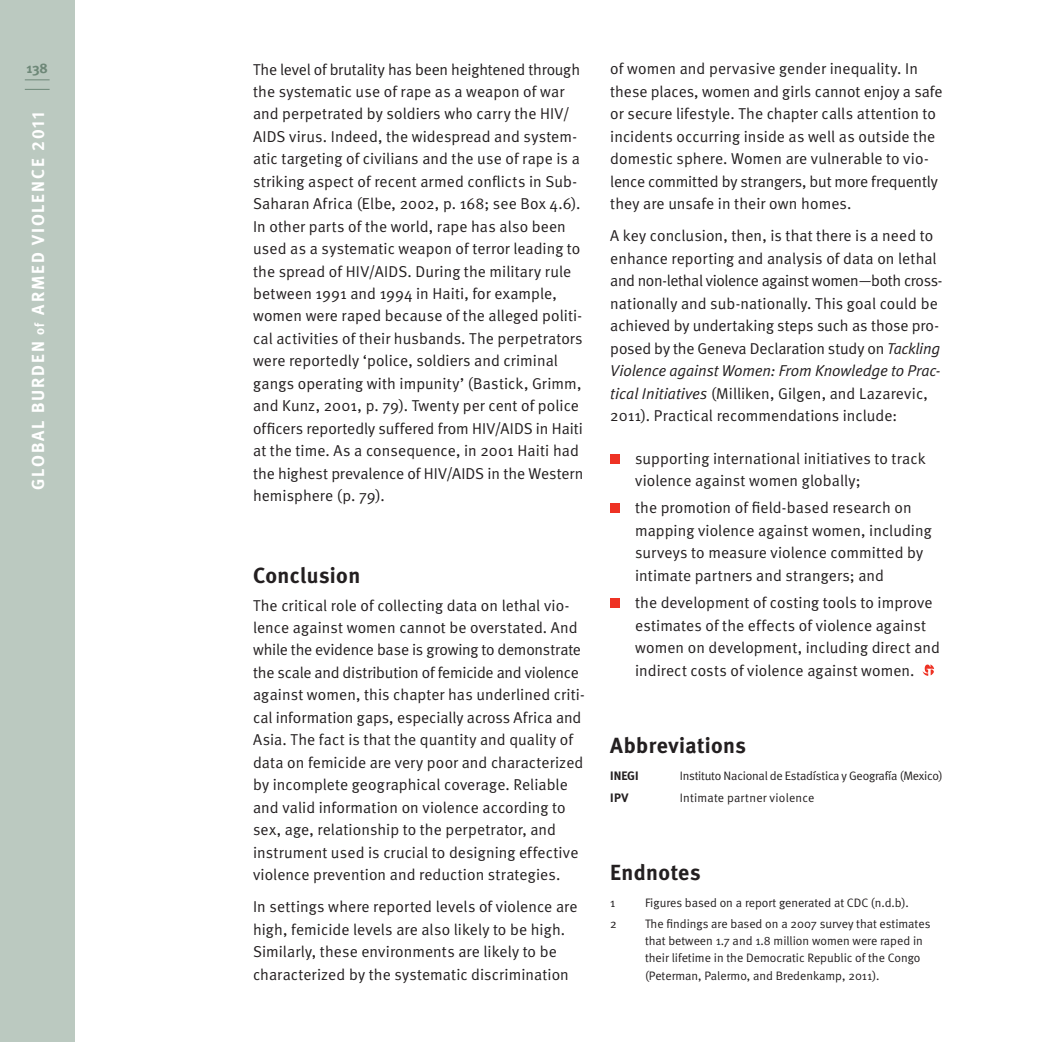
<style>
.page{position:relative;width:1042px;height:1042px;background:#fff}
.page>*{position:absolute;margin:0;border:0;box-sizing:border-box;transform-origin:0 0}
.t1{font:700 21.88px "Meta";letter-spacing:.02em;color:#231f20}
.t2{font:700 17.5px "Meta";letter-spacing:.11em;color:#fff}
.t3{font:15.75px/22.4px "Meta Normal";color:#231f20}
.t4{font:700 14px "Meta";color:#6e8878}
.t5{font:12.25px/17.2px "Meta Normal";color:#231f20}
.t6{font:700 12.25px "Meta";color:#231f20}
.s1{font-size:13.12px}
.s2{font-family:"Meta Bold Caps Expert";font-weight:400}
.s3{font-style:italic}
</style>
<div class="page">
<div style="left:0;top:0;width:74px;height:1042px;background:#bbc9c0"></div>
<svg style="left:25px;top:80px;width:25px;height:1px"></svg>
<svg style="left:25px;top:89px;width:25px;height:1px"></svg>
<div style="left:610px;top:454px;width:10px;height:9px;background:#ee3224"></div>
<div style="left:610px;top:503px;width:10px;height:10px;background:#ee3224"></div>
<div style="left:610px;top:598px;width:10px;height:10px;background:#ee3224"></div>
<svg style="left:922px;top:664px;width:12px;height:12px"></svg>
<p class="t4" style="left:27px;top:63px;width:23px">138</p>
<p class="t2" style="left:32px;top:490px;width:379px;rotate:-90deg">GLOBAL BURDEN <span class="s1">of</span> ARMED VIOLENCE <span class="s2">2011</span></p>
<p class="t3" style="left:253px;top:59px;width:332px">The level of brutality has been heightened through the systematic use of rape as a weapon of war and perpetrated by soldiers who carry the HIV/ AIDS virus. Indeed, the widespread and system&shy;atic targeting of civilians and the use of rape is a striking aspect of recent armed conflicts in Sub-Saharan Africa (Elbe, 2002, p. 168; see Box 4.6).<br>In other parts of the world, rape has also been used as a systematic weapon of terror leading to the spread of HIV/AIDS. During the military rule between 1991 and 1994 in Haiti, for example, women were raped because of the alleged politi&shy;cal activities of their husbands. The perpetrators were reportedly ‘police, soldiers and criminal gangs operating with impunity’ (Bastick, Grimm, and Kunz, 2001, p. 79). Twenty per cent of police officers reportedly suffered from HIV/AIDS in Haiti at the time. As a consequence, in 2001 Haiti had the highest prevalence of HIV/AIDS in the Western hemisphere (p. 79).</p>
<h1 class="t1" style="left:253px;top:567px;width:109px">Conclusion</h1>
<p class="t3" style="left:253px;top:595px;width:333px">The critical role of collecting data on lethal vio&shy;lence against women cannot be overstated. And while the evidence base is growing to demonstrate the scale and distribution of femicide and violence against women, this chapter has underlined criti&shy;cal information gaps, especially across Africa and Asia. The fact is that the quantity and quality of data on femicide are very poor and characterized by incomplete geographical coverage. Reliable and valid information on violence according to sex, age, relationship to the perpetrator, and instrument used is crucial to designing effective violence prevention and reduction strategies.</p>
<p class="t3" style="left:253px;top:897px;width:326px">In settings where reported levels of violence are high, femicide levels are also likely to be high.<br>Similarly, these environments are likely to be characterized by the systematic discrimination</p>
<p class="t3" style="left:610px;top:59px;width:334px">of women and pervasive gender inequality. In these places, women and girls cannot enjoy a safe or secure lifestyle. The chapter calls attention to incidents occurring inside as well as outside the domestic sphere. Women are vulnerable to vio&shy;lence committed by strangers, but more frequently they are unsafe in their own homes.</p>
<p class="t3" style="left:610px;top:226px;width:334px">A key conclusion, then, is that there is a need to enhance reporting and analysis of data on lethal and non-lethal violence against women—both cross&shy;nationally and sub-nationally. This goal could be achieved by undertaking steps such as those pro&shy;posed by the Geneva Declaration study on <span class="s3">Tackling Violence against Women: From Knowledge to Prac&shy;tical Initiatives</span> (Milliken, Gilgen, and Lazarevic, 2011). Practical recommendations include:</p>
<p class="t3" style="left:635px;top:448px;width:292px">supporting international initiatives to track violence against women globally;</p>
<p class="t3" style="left:635px;top:498px;width:298px">the promotion of field-based research on mapping violence against women, including surveys to measure violence committed by intimate partners and strangers; and</p>
<p class="t3" style="left:635px;top:593px;width:306px">the development of costing tools to improve estimates of the effects of violence against women on development, including direct and indirect costs of violence against women.</p>
<h1 class="t1" style="left:610px;top:737px;width:137px">Abbreviations</h1>
<p class="t6" style="left:610px;top:771px;width:30px">INEGI</p>
<p class="t5" style="left:680px;top:768px;width:264px">Instituto Nacional de Estadística y Geografía (Mexico)</p>
<p class="t6" style="left:610px;top:794px;width:20px">IPV</p>
<p class="t5" style="left:680px;top:790px;width:136px">Intimate partner violence</p>
<h1 class="t1" style="left:610px;top:864px;width:92px">Endnotes</h1>
<p class="t5" style="left:610px;top:894px;width:7px">1</p>
<p class="t5" style="left:645px;top:894px;width:265px">Figures based on a report generated at CDC (n.d.b).</p>
<p class="t5" style="left:610px;top:916px;width:8px">2</p>
<p class="t5" style="left:645px;top:916px;width:287px">The findings are based on a 2007 survey that estimates that between 1.7 and 1.8 million women were raped in their lifetime in the Democratic Republic of the Congo (Peterman, Palermo, and Bredenkamp, 2011).</p>
</div>
